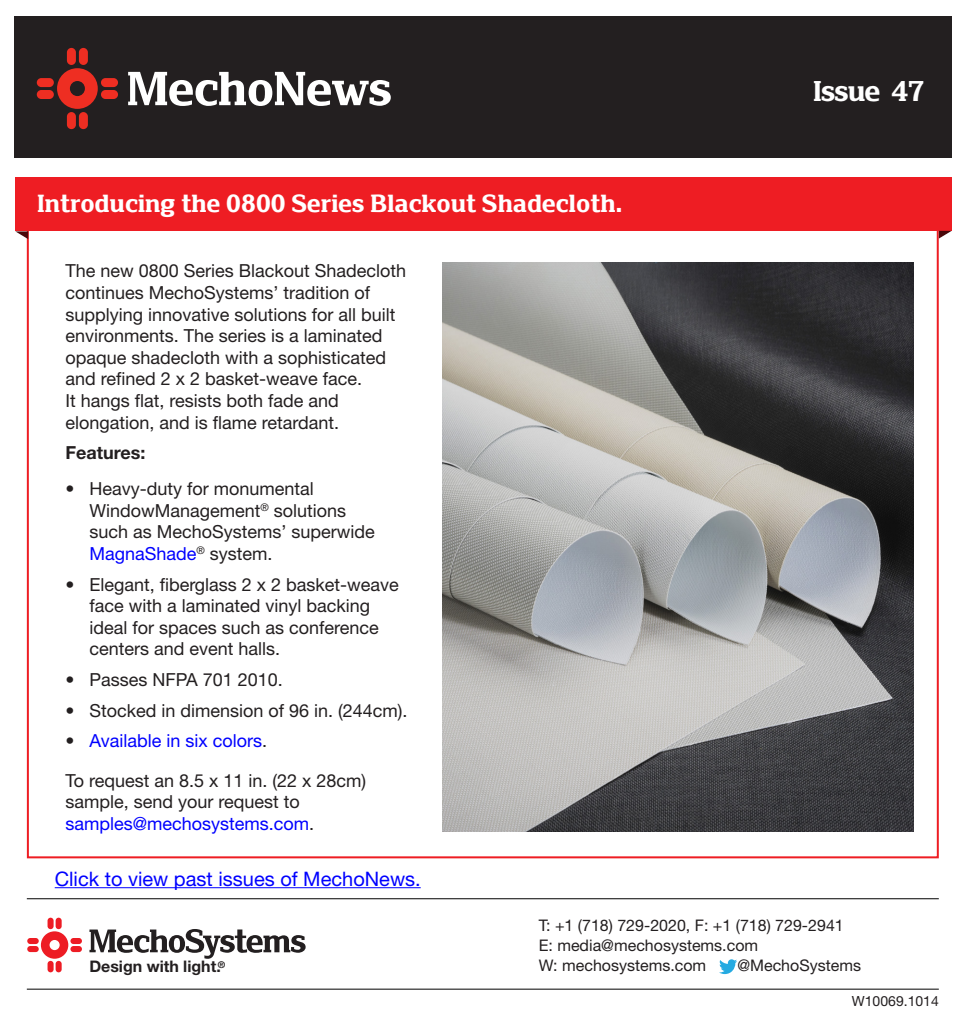
<style>
.page{position:relative;width:965px;height:1026px;background:#fff}
.page>*{position:absolute;margin:0;border:0;box-sizing:border-box;transform-origin:0 0}
.t1{font:50px "Mecho Shade Egyptian";letter-spacing:.02em;color:#fff}
.t2{font:30px "Mecho Shade Egyptian";color:#fff}
.t3{font:26px "Mecho Shade Egyptian";letter-spacing:.03em;color:#fff}
.body_text{font:20px "Helvetica Neue LT Std";color:#00f}
.body_text-2{font:18px/21.6px "Helvetica Neue LT Std";color:#231f20}
.body_text-3{font:18px "Helvetica Neue LT Std";color:#00f}
.body_text-4{font:700 18px "Helvetica Neue LT Std";color:#231f20}
.t4{font:16px "Helvetica Neue LT Std";color:#231f20}
.t5{font:700 16px "Helvetica Neue LT Std";color:#231f20}
.t6{font:14px "Helvetica Neue LT Std";color:#231f20}
.t7{font:700 9.4px "Helvetica Neue LT Std";color:#231f20}
.s1{color:#00f}
.s2{color:#231f20}
</style>
<div class="page">
<div style="left:14px;top:16px;width:938px;height:142px;background:#231f20"></div>
<svg style="left:37px;top:48px;width:81px;height:81px"></svg>
<div style="left:15px;top:177px;width:937px;height:54px;background:#ee1d23"></div>
<div style="left:15px;top:231px;width:16px;height:10px;background:#231f20;opacity:.82"></div>
<div style="left:936px;top:231px;width:16px;height:10px;background:#231f20;opacity:.82"></div>
<svg style="left:27px;top:918px;width:55px;height:54px"></svg>
<svg style="left:89px;top:929px;width:217px;height:30px"></svg>
<hr style="left:27px;top:989px;width:912px;height:1px;background:#000">
<hr style="left:27px;top:898px;width:912px;height:1px;background:#000">
<svg style="left:719px;top:959px;width:18px;height:15px"></svg>
<hr style="left:55px;top:887px;width:366px;height:1px;background:#00f">
<img style="left:442px;top:262px;width:471px;height:569px">
<p class="t1" style="left:127px;top:59px;width:265px">MechoNews</p>
<p class="t2" style="left:813px;top:73px;width:112px">Issue 47</p>
<p class="t3" style="left:37px;top:188px;width:585px">Introducing the 0800 Series Blackout Shadecloth.</p>
<p class="body_text-2" style="left:65px;top:260px;width:342px">The new 0800 Series Blackout Shadecloth continues MechoSystems’ tradition of supplying innovative solutions for all built environments. The series is a laminated opaque shadecloth with a sophisticated and refined 2 x 2 basket-weave face.<br>It hangs flat, resists both fade and elongation, and is flame retardant.</p>
<p class="body_text-4" style="left:65px;top:442px;width:82px">Features:</p>
<p class="body_text-2" style="left:89px;top:478px;width:287px;text-indent:-24px">• Heavy-duty for monumental<br>WindowManagement<sup>®</sup> solutions such as MechoSystems’ superwide<br><span class="s1">MagnaShade</span><sup>®</sup> system.</p>
<p class="body_text-2" style="left:89px;top:573px;width:311px;text-indent:-24px">• Elegant, fiberglass 2 x 2 basket-weave face with a laminated vinyl backing ideal for spaces such as conference centers and event halls.</p>
<p class="body_text-2" style="left:65px;top:669px;width:219px">• Passes NFPA 701 2010.</p>
<p class="body_text-2" style="left:65px;top:699px;width:344px">• Stocked in dimension of 96 in. (244cm).</p>
<p class="body_text-3" style="left:65px;top:730px;width:203px"><span class="s2">•</span> Available in six colors<span class="s2">.</span></p>
<p class="body_text-2" style="left:65px;top:769px;width:302px">To request an 8.5 x 11 in. (22 x 28cm) sample, send your request to <span class="s1">samples@mechosystems.com</span>.</p>
<p class="body_text" style="left:55px;top:867px;width:367px">Click to view past issues of MechoNews.</p>
<p class="t5" style="left:89px;top:957px;width:133px">Design with light.</p>
<p class="t7" style="left:218px;top:959px;width:9px">®</p>
<p class="t4" style="left:539px;top:916px;width:307px">T: +1 (718) 729-2020, F: +1 (718) 729-2941</p>
<p class="t4" style="left:539px;top:936px;width:221px">E: media@mechosystems.com</p>
<p class="t4" style="left:539px;top:956px;width:169px">W: mechosystems.com</p>
<p class="t4" style="left:737px;top:956px;width:125px">@MechoSystems</p>
<p class="t6" style="left:852px;top:992px;width:88px">W10069.1014</p>
</div>
